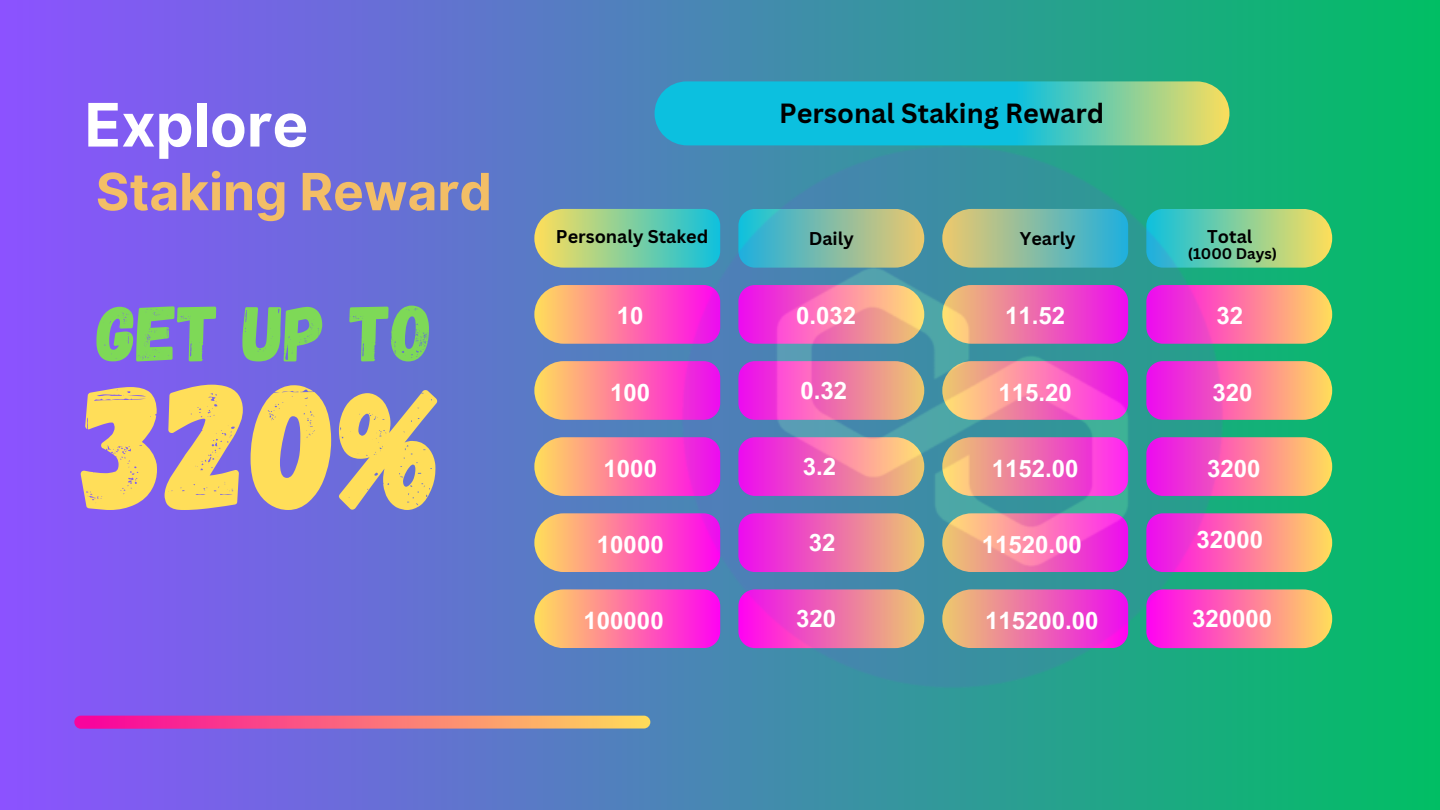
<style>
.page{position:relative;width:1440px;height:810px;background:#fff}
.page>*{position:absolute;margin:0;border:0;box-sizing:border-box;transform-origin:0 0}
.t1{font:180.3px "Gagalin";color:#ffde59}
.t2{font:79px "Gagalin";color:#7ed957}
.t3{font:700 60px "Inter";color:#fff}
.t4{font:700 51.4px "Inter";color:#f3be66}
.t5{font:700 27px "Canva Sans";color:#000}
.t6{font:700 24px "Arial MT Pro";color:#fff}
.t7{font:700 18px "Canva Sans";color:#000}
.t8{font:700 15px "Canva Sans";color:#000}
</style>
<div class="page">
<div style="left:0;top:0;width:1440px;height:810px;background:linear-gradient(to right,#8c52ff,#01be64)"></div>
<svg style="left:534px;top:209px;width:131px;height:58px;background:#a3ce8c"></svg>
<svg style="left:534px;top:285px;width:131px;height:59px;background:#f58c93"></svg>
<svg style="left:534px;top:361px;width:131px;height:59px;background:#f58c93"></svg>
<svg style="left:534px;top:437px;width:131px;height:59px;background:#f58c93"></svg>
<svg style="left:534px;top:513px;width:131px;height:59px;background:#f58c93"></svg>
<svg style="left:534px;top:589px;width:131px;height:59px;background:#f58c93"></svg>
<svg style="left:654px;top:81px;width:576px;height:64px;background:#36c3c5"></svg>
<svg style="left:1240px;top:209px;width:92px;height:59px;background:#b1d37b"></svg>
<svg style="left:1240px;top:285px;width:92px;height:59px;background:#eda480"></svg>
<svg style="left:1240px;top:361px;width:92px;height:59px;background:#eda480"></svg>
<svg style="left:1240px;top:437px;width:92px;height:59px;background:#eda480"></svg>
<svg style="left:1240px;top:514px;width:92px;height:58px;background:#efa480"></svg>
<svg style="left:1240px;top:590px;width:92px;height:58px;background:#efa480"></svg>
<svg style="left:74px;top:716px;width:576px;height:13px;background:#f66c7e"></svg>
<img style="left:665px;top:130px;width:575px;height:574px">
<h3 class="t3" style="left:85px;top:89px;width:225px">Explore</h3>
<p class="t4" style="left:96px;top:161px;width:398px">Staking Reward</p>
<h5 class="t2" style="left:97px;top:282px;width:337px">Get Up To</h5>
<p class="t1" style="left:82px;top:329px;width:367px">320%</p>
<h4 class="t5" style="left:779px;top:94px;width:327px">Personal Staking Reward</h4>
<p class="t7" style="left:556px;top:224px;width:154px">Personaly Staked</p>
<p class="t7" style="left:809px;top:225px;width:47px">Daily</p>
<h6 class="t7" style="left:1020px;top:225px;width:57px">Yearly</h6>
<p class="t7" style="left:1207px;top:224px;width:47px">Total</p>
<p class="t8" style="left:1188px;top:243px;width:91px">(1000 Days)</p>
<p class="t6" style="left:617px;top:307px;width:28px">10</p>
<p class="t6" style="left:796px;top:307px;width:62px">0.032</p>
<p class="t6" style="left:1005px;top:307px;width:62px">11.52</p>
<h6 class="t6" style="left:1217px;top:307px;width:28px">32</h6>
<h6 class="t6" style="left:610px;top:383px;width:42px">100</h6>
<p class="t6" style="left:800px;top:382px;width:48px">0.32</p>
<p class="t6" style="left:999px;top:383px;width:75px">115.20</p>
<p class="t6" style="left:1213px;top:383px;width:42px">320</p>
<p class="t6" style="left:604px;top:459px;width:55px">1000</p>
<h6 class="t6" style="left:803px;top:458px;width:35px">3.2</h6>
<h6 class="t6" style="left:992px;top:459px;width:88px">1152.00</h6>
<h6 class="t6" style="left:1207px;top:459px;width:55px">3200</h6>
<h6 class="t6" style="left:597px;top:535px;width:68px">10000</h6>
<p class="t6" style="left:809px;top:534px;width:28px">32</p>
<p class="t6" style="left:982px;top:535px;width:102px">11520.00</p>
<p class="t6" style="left:1197px;top:531px;width:68px">32000</p>
<p class="t6" style="left:584px;top:611px;width:82px">100000</p>
<p class="t6" style="left:796px;top:610px;width:42px">320</p>
<h6 class="t6" style="left:985px;top:611px;width:115px">115200.00</h6>
<h6 class="t6" style="left:1192px;top:610px;width:82px">320000</h6>
</div>
